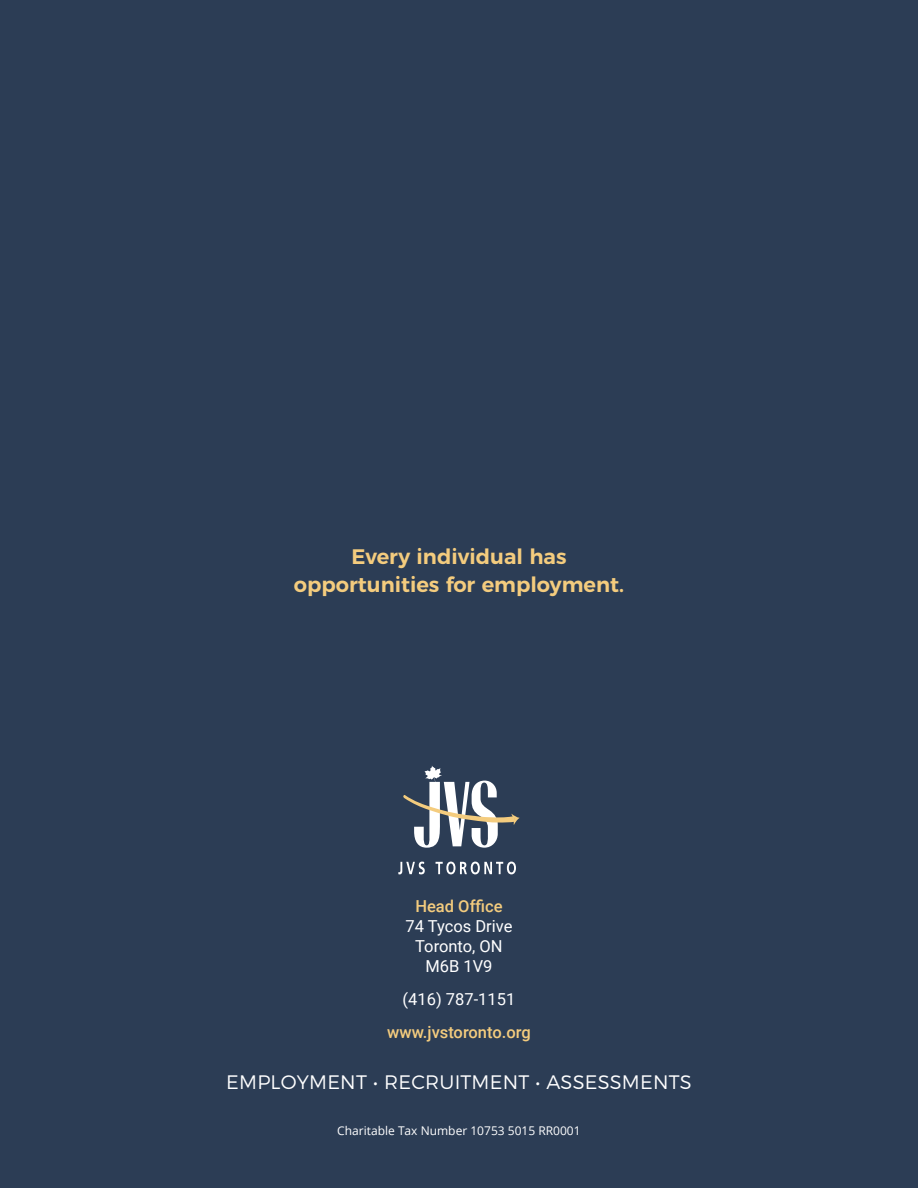
<style>
.page{position:relative;width:918px;height:1188px;background:#2c3d55}
.page>*{position:absolute;margin:0;border:0;box-sizing:border-box;transform-origin:0 0}
.t1{font:600 21px/28.5px "Montserrat";color:#f4cc7e;text-align:center}
.t2{font:300 19.5px "Montserrat";letter-spacing:.01em;color:#fff}
.t3{font:16.5px/19.8px "Roboto";color:#fff;text-align:center}
.t4{font:500 16.5px "Roboto";color:#f4cc7e}
.t5{font:12px "Open Sans";color:#fff}
</style>
<div class="page">
<svg style="left:398px;top:862px;width:27px;height:12px"></svg>
<svg style="left:436px;top:862px;width:80px;height:12px"></svg>
<svg style="left:403px;top:766px;width:117px;height:82px"></svg>
<hr style="left:917px;top:1087px;width:1px;height:48px;background:#f4cc7e">
<p class="t1" style="left:294px;top:541px;width:332px">Every individual has opportunities for employment.</p>
<p class="t4" style="left:415px;top:895px;width:89px">Head Office</p>
<p class="t3" style="left:406px;top:916px;width:108px">74 Tycos Drive<br>Toronto, ON<br>M6B 1V9</p>
<p class="t3" style="left:403px;top:988px;width:114px">(416) 787-1151</p>
<p class="t4" style="left:387px;top:1020px;width:145px">www.jvstoronto.org</p>
<p class="t2" style="left:226px;top:1066px;width:467px">EMPLOYMENT • RECRUITMENT • ASSESSMENTS</p>
<p class="t5" style="left:337px;top:1123px;width:245px">Charitable Tax Number 10753 5015 RR0001</p>
</div>
